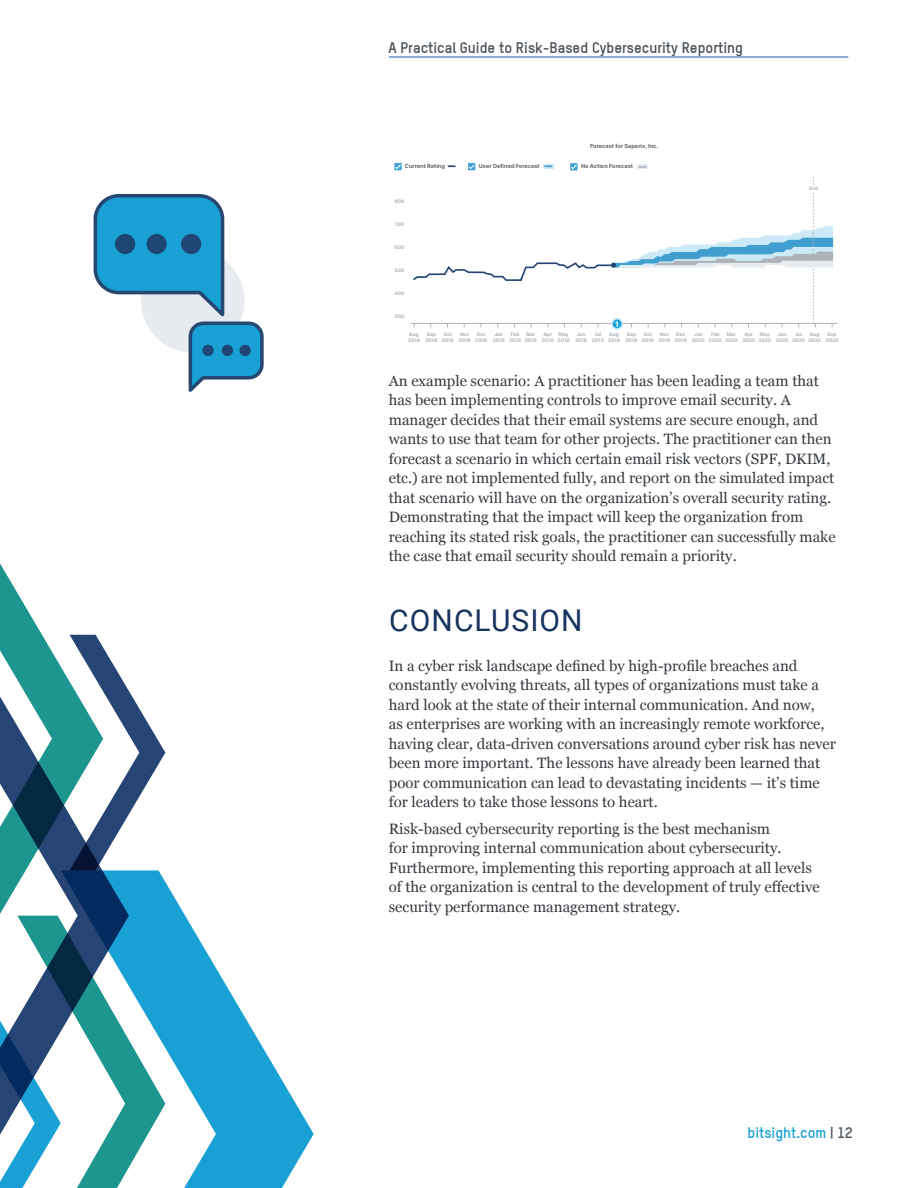
<style>
.page{position:relative;width:918px;height:1188px;background:#fff}
.page>*{position:absolute;margin:0;border:0;box-sizing:border-box;transform-origin:0 0}
.t1{font:30px "Roboto";letter-spacing:.035em;color:#17345f}
.t2{font:15px/19.5px "Georgia";color:#353a3f}
.t3{font:500 15px "T Star Pro";color:#474f57}
.t4{font:500 15px "T Star Pro";color:#19a1d5}
.t5{font:7.65px "Inter";color:#fff}
.t6{font:5.55px "Inter";color:#686a6d}
.t7{font:4.8px/5.8px "Inter";color:#adb3b9;text-align:center}
.s1{color:#474f57}
</style>
<div class="page">
<svg style="left:129px;top:870px;width:185px;height:318px"></svg>
<svg style="left:103px;top:647px;width:62px;height:167px"></svg>
<svg style="left:0;top:916px;width:165px;height:272px"></svg>
<svg style="left:0;top:652px;width:129px;height:527px"></svg>
<svg style="left:0;top:563px;width:103px;height:439px"></svg>
<hr style="left:389px;top:56px;width:459px;height:2px;background:#6d93cc">
<hr style="left:410px;top:323px;width:427px;height:1px;background:#adb3b9">
<svg style="left:611px;top:318px;width:12px;height:12px"></svg>
<svg style="left:448px;top:165px;width:7px;height:2px"></svg>
<hr style="left:543px;top:164px;width:10px;height:4px;background:#cbe9f6">
<svg style="left:544px;top:165px;width:8px;height:2px"></svg>
<hr style="left:637px;top:165px;width:11px;height:4px;background:#e6ecef">
<svg style="left:639px;top:166px;width:7px;height:2px"></svg>
<svg style="left:570px;top:163px;width:8px;height:7px"></svg>
<svg style="left:570px;top:164px;width:7px;height:6px"></svg>
<div style="left:468px;top:163px;width:7px;height:7px;background:#41a2d7"></div>
<svg style="left:469px;top:164px;width:6px;height:5px"></svg>
<svg style="left:394px;top:164px;width:8px;height:6px"></svg>
<svg style="left:413px;top:177px;width:420px;height:150px"></svg>
<svg style="left:93px;top:194px;width:171px;height:198px"></svg>
<div style="left:239px;top:345px;width:12px;height:11px;background:#1e4675;border-radius:50%"></div>
<div style="left:222px;top:345px;width:11px;height:11px;background:#1e4675;border-radius:50%"></div>
<div style="left:202px;top:345px;width:12px;height:11px;background:#1e4675;border-radius:50%"></div>
<p class="t3" style="left:389px;top:39px;width:356px">A Practical Guide to Risk-Based Cybersecurity Reporting</p>
<p class="t6" style="left:590px;top:142px;width:69px">Forecast for Saperix, Inc.</p>
<p class="t6" style="left:405px;top:162px;width:42px">Current Rating</p>
<p class="t6" style="left:479px;top:162px;width:62px">User Defined Forecast</p>
<p class="t6" style="left:581px;top:162px;width:54px">No Action Forecast</p>
<p class="t7" style="left:395px;top:198px;width:11px">800</p>
<p class="t7" style="left:395px;top:222px;width:11px">700</p>
<p class="t7" style="left:395px;top:244px;width:11px">600</p>
<p class="t7" style="left:395px;top:267px;width:11px">500</p>
<p class="t7" style="left:395px;top:290px;width:11px">400</p>
<p class="t7" style="left:395px;top:313px;width:11px">300</p>
<p class="t5" style="left:615px;top:318px;width:5px">1</p>
<p class="t7" style="left:809px;top:185px;width:11px">End</p>
<p class="t7" style="left:408px;top:332px;width:13px;text-align:left">Aug<br>2018</p>
<p class="t7" style="left:425px;top:332px;width:13px;text-align:left">Sep<br>2018</p>
<p class="t7" style="left:442px;top:332px;width:13px">Oct<br>2018</p>
<p class="t7" style="left:459px;top:332px;width:13px;text-align:left">Nov<br>2018</p>
<p class="t7" style="left:475px;top:332px;width:13px;text-align:left">Dec<br>2018</p>
<p class="t7" style="left:493px;top:332px;width:13px">Jan<br>2019</p>
<p class="t7" style="left:509px;top:332px;width:13px">Feb<br>2019</p>
<p class="t7" style="left:525px;top:332px;width:13px;text-align:left">Mar<br>2019</p>
<p class="t7" style="left:542px;top:332px;width:13px">Apr<br>2019</p>
<p class="t7" style="left:558px;top:332px;width:13px;text-align:left">May<br>2019</p>
<p class="t7" style="left:575px;top:332px;width:13px">Jun<br>2019</p>
<p class="t7" style="left:592px;top:332px;width:13px">Jul<br>2019</p>
<p class="t7" style="left:608px;top:332px;width:13px;text-align:left">Aug<br>2019</p>
<p class="t7" style="left:626px;top:332px;width:13px;text-align:left">Sep<br>2019</p>
<p class="t7" style="left:642px;top:332px;width:13px">Oct<br>2019</p>
<p class="t7" style="left:658px;top:332px;width:13px;text-align:left">Nov<br>2019</p>
<p class="t7" style="left:675px;top:332px;width:13px;text-align:left">Dec<br>2019</p>
<p class="t7" style="left:692px;top:332px;width:14px">Jan<br>2020</p>
<p class="t7" style="left:709px;top:332px;width:14px">Feb<br>2020</p>
<p class="t7" style="left:725px;top:332px;width:14px">Mar<br>2020</p>
<p class="t7" style="left:742px;top:332px;width:14px">Apr<br>2020</p>
<p class="t7" style="left:758px;top:332px;width:14px;text-align:left">May<br>2020</p>
<p class="t7" style="left:776px;top:332px;width:14px">Jun<br>2020</p>
<p class="t7" style="left:792px;top:332px;width:14px">Jul<br>2020</p>
<p class="t7" style="left:808px;top:332px;width:14px">Aug<br>2020</p>
<p class="t7" style="left:826px;top:332px;width:14px">Sep<br>2020</p>
<p class="t2" style="left:389px;top:370px;width:448px">An example scenario: A practitioner has been leading a team that has been implementing controls to improve email security. A manager decides that their email systems are secure enough, and wants to use that team for other projects. The practitioner can then forecast a scenario in which certain email risk vectors (SPF, DKIM, etc.) are not implemented fully, and report on the simulated impact that scenario will have on the organization’s overall security rating.<br>Demonstrating that the impact will keep the organization from reaching its stated risk goals, the practitioner can successfully make the case that email security should remain a priority.</p>
<h1 class="t1" style="left:389px;top:599px;width:195px">CONCLUSION</h1>
<p class="t2" style="left:389px;top:655px;width:449px">In a cyber risk landscape defined by high-profile breaches and constantly evolving threats, all types of organizations must take a hard look at the state of their internal communication. And now,<br>as enterprises are working with an increasingly remote workforce, having clear, data-driven conversations around cyber risk has never been more important. The lessons have already been learned that poor communication can lead to devastating incidents — it’s time for leaders to take those lessons to heart.</p>
<p class="t2" style="left:389px;top:818px;width:432px">Risk-based cybersecurity reporting is the best mechanism<br>for improving internal communication about cybersecurity.<br>Furthermore, implementing this reporting approach at all levels of the organization is central to the development of truly effective security performance management strategy.</p>
<p class="t4" style="left:748px;top:1123px;width:107px">bitsight.com <span class="s1">| 12</span></p>
</div>
